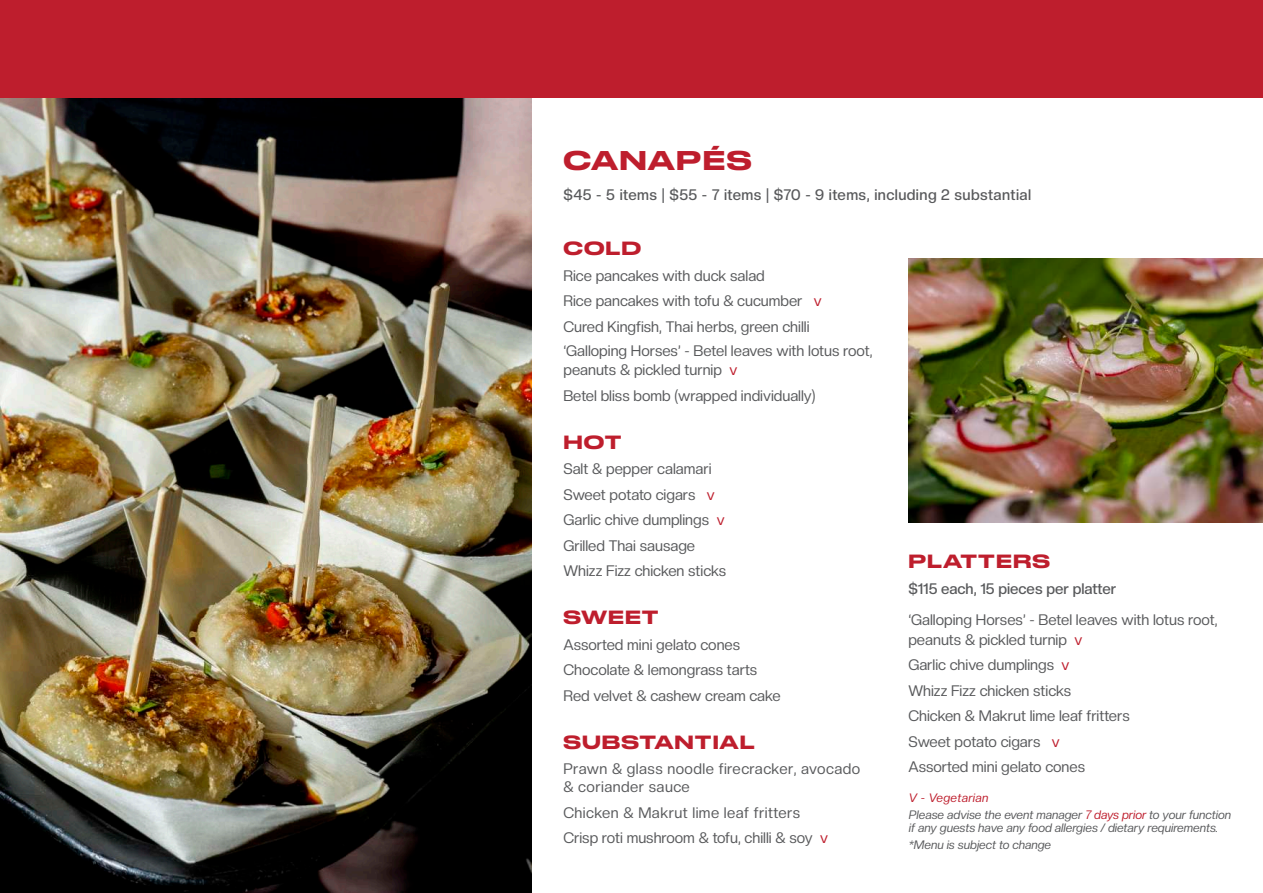
<style>
.page{position:relative;width:1263px;height:893px;background:#fff}
.page>*{position:absolute;margin:0;border:0;box-sizing:border-box;transform-origin:0 0}
.t1{font:500 25.5px "Druk Wide";letter-spacing:.06em;color:#be1e2d}
.t2{font:500 18px "Druk Wide";letter-spacing:.06em;color:#be1e2d}
.t3{font:15px/25.5px "Creato Display";color:#58595b}
.t4{font:500 15px "Creato Display";letter-spacing:.03em;color:#58595b}
.t5{font:15px/18px "Creato Display";letter-spacing:.03em;color:#58595b}
.t6{font:500 15px "Creato Display";color:#58595b}
.t7{font:italic 12px/16.5px "Creato Display";color:#58595b}
.s1{color:#be1e2d}
</style>
<div class="page">
<img style="left:0;top:97px;width:531px;height:796px">
<div style="left:0;top:0;width:1263px;height:97px;background:#be1e2d"></div>
<img style="left:908px;top:258px;width:355px;height:265px">
<h1 class="t1" style="left:563px;top:139px;width:190px">CANAPÉS</h1>
<p class="t4" style="left:563px;top:186px;width:469px">$45 - 5 items | $55 - 7 items | $70 - 9 items, including 2 substantial</p>
<p class="t2" style="left:563px;top:234px;width:79px">COLD</p>
<p class="t3" style="left:563px;top:263px;width:260px">Rice pancakes with duck salad<br>Rice pancakes with tofu &amp; cucumber <span class="s1">v<br></span>Cured Kingfish, Thai herbs, green chilli</p>
<p class="t3" style="left:563px;top:341px;width:311px;line-height:19.5px">‘Galloping Horses’ - Betel leaves with lotus root, peanuts &amp; pickled turnip <span class="s1">v</span></p>
<p class="t3" style="left:563px;top:383px;width:254px">Betel bliss bomb (wrapped individually)</p>
<p class="t2" style="left:563px;top:427px;width:60px">HOT</p>
<p class="t3" style="left:563px;top:456px;width:164px">Salt &amp; pepper calamari<br>Sweet potato cigars <span class="s1">v<br></span>Garlic chive dumplings <span class="s1">v<br></span>Grilled Thai sausage<br>Whizz Fizz chicken sticks</p>
<p class="t2" style="left:563px;top:603px;width:97px">SWEET</p>
<p class="t3" style="left:563px;top:632px;width:219px">Assorted mini gelato cones<br>Chocolate &amp; lemongrass tarts<br>Red velvet &amp; cashew cream cake</p>
<p class="t2" style="left:563px;top:727px;width:193px">SUBSTANTIAL</p>
<p class="t5" style="left:563px;top:760px;width:298px">Prawn &amp; glass noodle firecracker, avocado &amp; coriander sauce</p>
<p class="t3" style="left:563px;top:800px;width:266px">Chicken &amp; Makrut lime leaf fritters<br>Crisp roti mushroom &amp; tofu, chilli &amp; soy <span class="s1">v</span></p>
<p class="t2" style="left:908px;top:547px;width:143px">PLATTERS</p>
<p class="t6" style="left:908px;top:579px;width:209px">$115 each, 15 pieces per platter</p>
<p class="t3" style="left:908px;top:610px;width:311px;line-height:19.5px">‘Galloping Horses’ - Betel leaves with lotus root, peanuts &amp; pickled turnip <span class="s1">v</span></p>
<p class="t3" style="left:908px;top:652px;width:223px">Garlic chive dumplings <span class="s1">v<br></span>Whizz Fizz chicken sticks<br>Chicken &amp; Makrut lime leaf fritters<br>Sweet potato cigars <span class="s1">v<br></span>Assorted mini gelato cones</p>
<p class="t7" style="left:909px;top:789px;width:324px"><span class="s1">V - Vegetarian<br></span>Please advise the event manager <span class="s1">7 days prior</span> to your function</p>
<p class="t7" style="left:909px;top:819px;width:311px">if any guests have any food allergies / dietary requirements. *Menu is subject to change</p>
</div>
